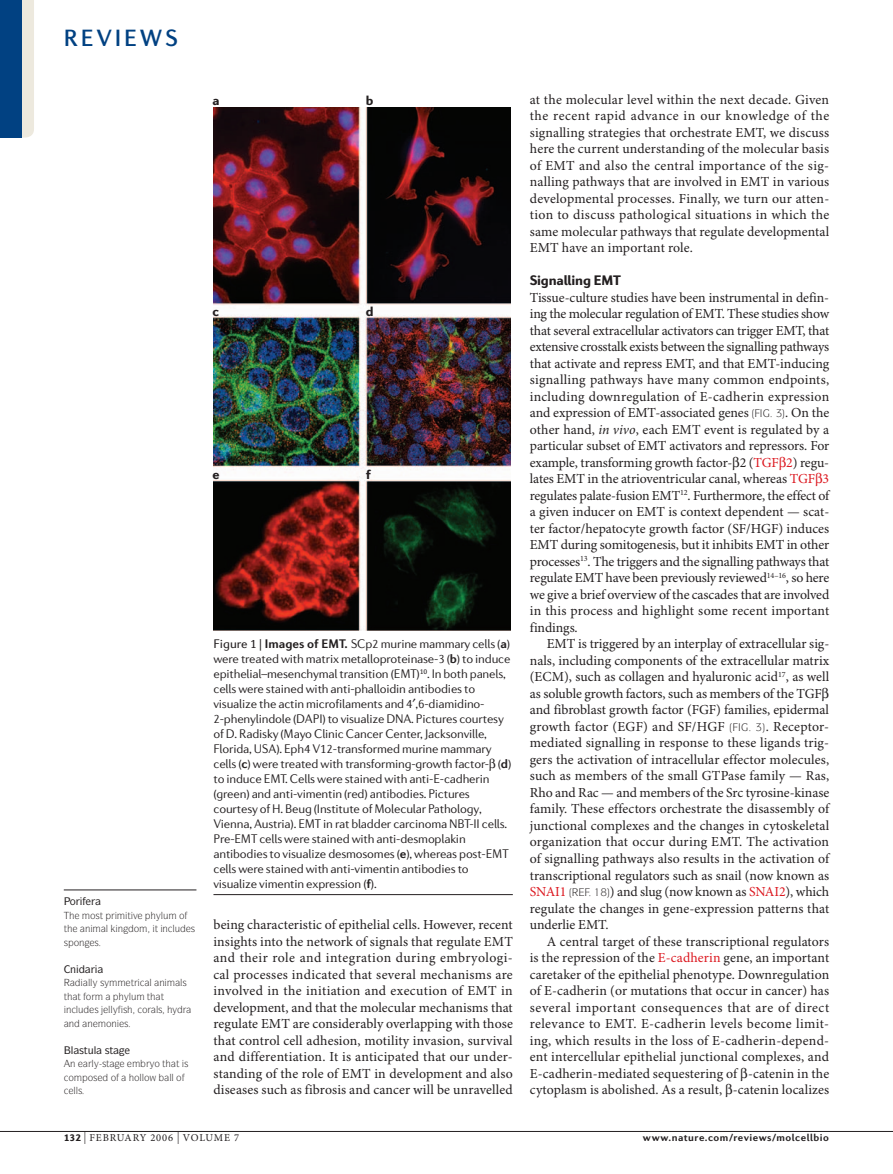
<style>
.page{position:relative;width:893px;height:1174px;background:#fff}
.page>*{position:absolute;margin:0;border:0;box-sizing:border-box;transform-origin:0 0}
.t1{font:500 24px "Diverda Sans LT Std";letter-spacing:.115em;color:#014182}
.t2{font:900 14.1px "Diverda Sans LT Std";letter-spacing:-.015em;color:#231f20}
.t3{font:13.8px/16.5px "Minion Pro";color:#231f20;text-align:justify}
.t4{font:13.8px "Minion Pro";letter-spacing:-.015em;color:#dc1820}
.t5{font:900 13.5px "Diverda Sans LT Std";color:#231f20}
.t6{font:300 12.75px/15px "Diverda Sans LT Std";letter-spacing:-.015em;color:#231f20}
.t7{font:700 10.5px "Diverda Sans LT Std";letter-spacing:.04em;color:#231f20}
.t8{font:10.5px "Minion Pro";letter-spacing:.08em;color:#231f20}
.t9{font:500 10.5px "ITC Symbol Std";color:#231f20}
.t10{font:9.75px "ITC Symbol Std";color:#231f20}
.s1{font-weight:400}
.s2{font-weight:700}
.s3{font-style:italic}
.s4{color:#dc1820}
.s5{font-family:"Diverda Sans LT Std";font-weight:900}
.s6{font-size:12px}
</style>
<div class="page">
<img style="left:213px;top:107px;width:298px;height:523px">
<hr style="left:0;top:1131px;width:893px;height:1px;background:#231f20">
<hr style="left:64px;top:889px;width:132px;height:1px;background:#231f20">
<hr style="left:213px;top:894px;width:300px;height:1px;background:#231f20">
<svg style="left:21px;top:0;width:13px;height:138px;background:#dbdcd7"></svg>
<div style="left:0;top:0;width:21px;height:138px;background:#014182"></div>
<h1 class="t1" style="left:64px;top:29px;width:116px">REVIEWS</h1>
<p class="t10" style="left:90px;top:911px;width:15px">□▲▼</p>
<p class="t10" style="left:161px;top:911px;width:25px">●◆ □</p>
<p class="t10" style="left:106px;top:924px;width:35px">● ■ □</p>
<p class="t10" style="left:155px;top:924px;width:42px">▼ ■●◆ ▲</p>
<p class="t10" style="left:64px;top:938px;width:37px">▲□■ ▲</p>
<p class="t9" style="left:70px;top:965px;width:8px">■</p>
<p class="t10" style="left:88px;top:978px;width:18px">●● ▲</p>
<p class="t10" style="left:131px;top:978px;width:35px">▼ ● ■</p>
<p class="t10" style="left:64px;top:992px;width:29px">▼ ▼ □</p>
<p class="t10" style="left:129px;top:992px;width:37px">●◆ ▼ ▼</p>
<p class="t10" style="left:66px;top:1005px;width:63px">■●◆ ▲ ●● ▲</p>
<p class="t10" style="left:142px;top:1005px;width:22px">□ ●▲</p>
<p class="t10" style="left:106px;top:1019px;width:24px">□■ ▲</p>
<p class="t9" style="left:71px;top:1046px;width:44px">● ▲▼◆● ▲▼</p>
<p class="t10" style="left:70px;top:1059px;width:41px">■ ● ▲▼</p>
<p class="t10" style="left:154px;top:1059px;width:35px">□ ▼ ▼ ▲</p>
<p class="t10" style="left:68px;top:1073px;width:31px">□ □▲</p>
<p class="t10" style="left:111px;top:1073px;width:41px">□ □●●□</p>
<p class="t10" style="left:169px;top:1073px;width:14px">●● □</p>
<p class="t10" style="left:74px;top:1086px;width:10px">●●▲</p>
<p class="t5" style="left:213px;top:96px;width:9px">a</p>
<p class="t5" style="left:366px;top:96px;width:9px">b</p>
<p class="t5" style="left:213px;top:306px;width:8px">c</p>
<p class="t5" style="left:366px;top:306px;width:9px">d</p>
<p class="t5" style="left:213px;top:469px;width:9px">e</p>
<p class="t5" style="left:366px;top:469px;width:7px">f</p>
<p class="t6" style="left:213px;top:637px;width:299px"><span class="s1">Figure 1 |</span> <span class="s2">Images of EMT.</span> SCp2 murine mammary cells (<span class="s2">a</span>) were treated with matrix metalloproteinase-3 (<span class="s2">b</span>) to induce epithelial–mesenchymal transition (EMT)<sup>10</sup>. In both panels, cells were stained with anti-phalloidin antibodies to visualize the actin microfilaments and 4 ,6-diamidino-2-phenylindole (DAPI) to visualize DNA. Pictures courtesy of D. Radisky (Mayo Clinic Cancer Center, Jacksonville, Florida, USA). Eph4 V12-transformed murine mammary cells (<span class="s2">c</span>) were treated with transforming-growth factor- (<span class="s2">d</span>) to induce EMT. Cells were stained with anti-E-cadherin (green) and anti-vimentin (red) antibodies. Pictures courtesy of H. Beug (Institute of Molecular Pathology, Vienna, Austria). EMT in rat bladder carcinoma NBT-II cells.<br>Pre-EMT cells were stained with anti-desmoplakin antibodies to visualize desmosomes (<span class="s2">e</span>), whereas post-EMT cells were stained with anti-vimentin antibodies to visualize vimentin expression (<span class="s2">f</span>).</p>
<p class="t3" style="left:213px;top:917px;width:301px">being characteristic of epithelial cells. However, recent insights into the network of signals that regulate EMT and their role and integration during embryologi&shy;cal processes indicated that several mechanisms are involved in the initiation and execution of EMT in development, and that the molecular mechanisms that regulate EMT are considerably overlapping with those that control cell adhesion, motility invasion, survival and differentiation. It is anticipated that our under&shy;standing of the role of EMT in development and also diseases such as fibrosis and cancer will be unravelled</p>
<p class="t3" style="left:530px;top:92px;width:301px">at the molecular level within the next decade. Given the recent rapid advance in our knowledge of the signalling strategies that orchestrate EMT, we discuss here the current understanding of the molecular basis of EMT and also the central importance of the sig&shy;nalling pathways that are involved in EMT in various developmental processes. Finally, we turn our atten&shy;tion to discuss pathological situations in which the same molecular pathways that regulate developmental EMT have an important role.</p>
<p class="t2" style="left:530px;top:275px;width:93px">Signalling EMT</p>
<p class="t3" style="left:530px;top:290px;width:301px">Tissue-culture studies have been instrumental in defin&shy;ing the molecular regulation of EMT. These studies show that several extracellular activators can trigger EMT, that extensive crosstalk exists between the signalling pathways that activate and repress EMT, and that EMT-inducing signalling pathways have many common endpoints, including downregulation of E-cadherin expression and expression of EMT-associated genes</p>
<p class="t3" style="left:530px;top:406px;width:301px;text-indent:246px">✓ . On the other hand, <span class="s3">in vivo</span>, each EMT event is regulated by a particular subset of EMT activators and repressors. For example, transforming growth factor- 2 (<span class="s4">TGF 2</span>) regu&shy;lates EMT in the atrioventricular canal, whereas <span class="s4">TGF 3 </span>regulates palate-fusion EMT<sup>12</sup>. Furthermore, the effect of a given inducer on EMT is context dependent — scat&shy;ter factor/hepatocyte growth factor (SF/HGF) induces EMT during somitogenesis, but it inhibits EMT in other processes<sup>13</sup>. The triggers and the signalling pathways that regulate EMT have been previously reviewed<sup>14–16</sup>, so here we give a brief overview of the cascades that are involved in this process and highlight some recent important findings.</p>
<p class="t3" style="left:530px;top:637px;width:301px;text-align:left;text-indent:17px">EMT is triggered by an interplay of extracellular sig&shy;nals, including components of the extracellular matrix (ECM), such as collagen and hyaluronic acid<sup>17</sup>, as well as soluble growth factors, such as members of the TGF and fibroblast growth factor (FGF) families, epidermal growth factor (EGF) and SF/HGF</p>
<p class="t3" style="left:530px;top:719px;width:301px;text-indent:226px">✓ . Receptor&shy;mediated signalling in response to these ligands trig&shy;gers the activation of intracellular effector molecules, such as members of the small GTPase family — Ras, Rho and Rac — and members of the Src tyrosine-kinase family. These effectors orchestrate the disassembly of junctional complexes and the changes in cytoskeletal organization that occur during EMT. The activation of signalling pathways also results in the activation of transcriptional regulators such as snail (now known as</p>
<p class="t4" style="left:530px;top:886px;width:38px">SNAI1</p>
<p class="t3" style="left:530px;top:884px;width:301px;text-indent:80px">) and slug (now known as <span class="s4">SNAI2</span>), which regulate the changes in gene-expression patterns that underlie EMT.</p>
<p class="t3" style="left:530px;top:934px;width:301px;text-indent:17px">A central target of these transcriptional regulators is the repression of the <span class="s4">E-cadherin</span> gene, an important caretaker of the epithelial phenotype. Downregulation of E-cadherin (or mutations that occur in cancer) has several important consequences that are of direct relevance to EMT. E-cadherin levels become limit&shy;ing, which results in the loss of E-cadherin-depend&shy;ent intercellular epithelial junctional complexes, and E-cadherin-mediated sequestering of -catenin in the cytoplasm is abolished. As a result, -catenin localizes</p>
<p class="t8" style="left:64px;top:1133px;width:177px"><span class="s5">132</span> <span class="s6">|</span> FEBRUARY 2006 <span class="s6">|</span> VOLUME 7</p>
<p class="t7" style="left:643px;top:1133px;width:187px">www.nature.com/reviews/molcellbio</p>
</div>
